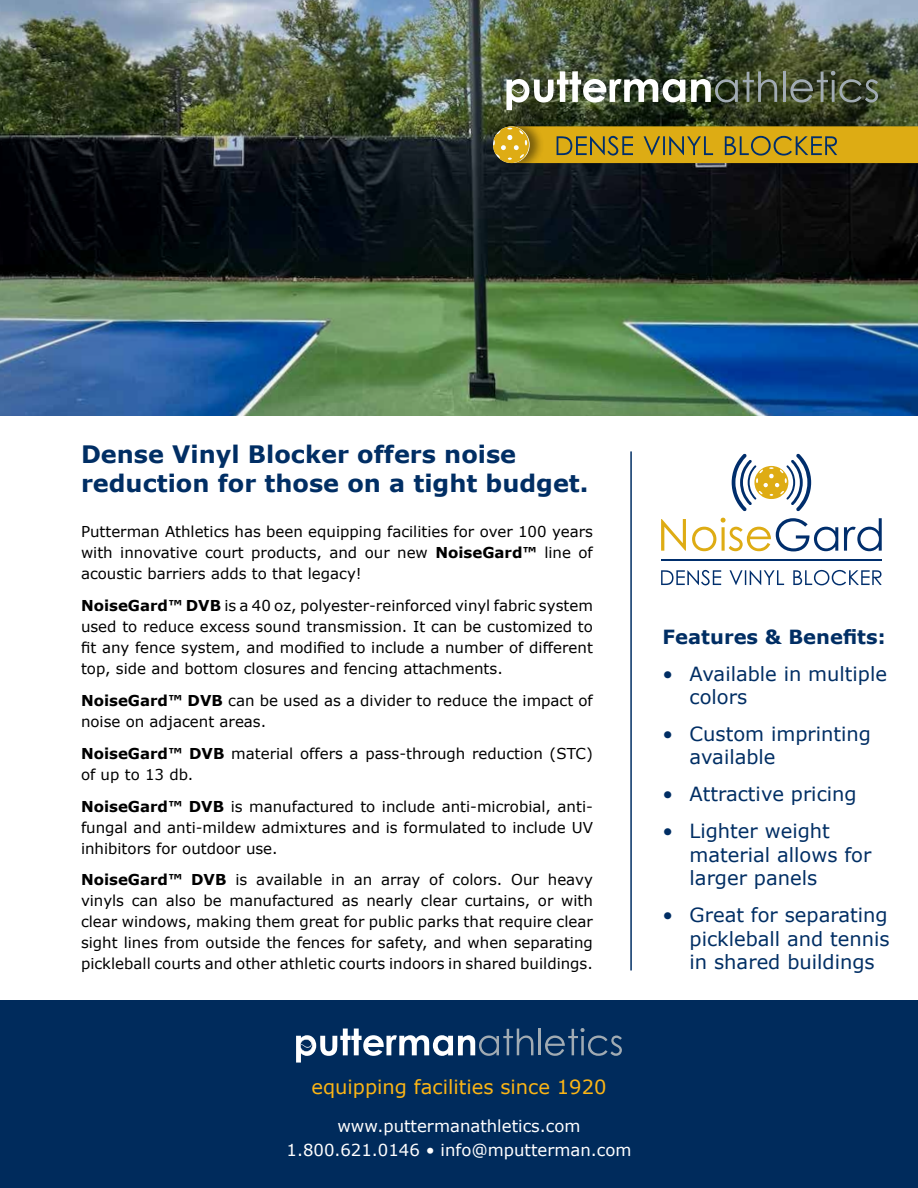
<style>
.page{position:relative;width:918px;height:1188px;background:#fff}
.page>*{position:absolute;margin:0;border:0;box-sizing:border-box;transform-origin:0 0}
.t1{font:700 24px/28.8px "Verdana";color:#002e64}
.t2{font:19.5px/23.4px "Verdana";color:#002e64}
.t3{font:19.5px "Verdana";color:#fcb515}
.t4{font:700 19.5px "Verdana";color:#002e64}
.t5{font:16.5px/24px "Verdana";color:#fff;text-align:center}
.t6{font:15px/21px "Verdana";color:#000;text-align:justify}
.s1{font-weight:700}
</style>
<div class="page">
<img style="left:0;top:0;width:918px;height:416px">
<hr style="left:783px;top:71px;width:3px;height:31px;background:#a1abb3">
<svg style="left:790px;top:71px;width:88px;height:31px"></svg>
<svg style="left:691px;top:71px;width:86px;height:31px"></svg>
<svg style="left:506px;top:71px;width:179px;height:39px"></svg>
<hr style="left:630px;top:451px;width:2px;height:519px;background:#002e64">
<svg style="left:732px;top:454px;width:79px;height:57px"></svg>
<svg style="left:661px;top:518px;width:221px;height:33px"></svg>
<hr style="left:661px;top:560px;width:221px;height:1px;background:#002e6c">
<svg style="left:661px;top:570px;width:221px;height:15px"></svg>
<div style="left:492px;top:119px;width:52px;height:53px;background:#000;opacity:.45"></div>
<svg style="left:493px;top:126px;width:425px;height:37px"></svg>
<div style="left:0;top:1000px;width:918px;height:188px;background:#002b5c"></div>
<hr style="left:538px;top:1029px;width:3px;height:26px;background:#a1abb3">
<svg style="left:545px;top:1028px;width:77px;height:28px"></svg>
<svg style="left:296px;top:1029px;width:237px;height:34px"></svg>
<h1 class="t1" style="left:81px;top:440px;width:509px">Dense Vinyl Blocker offers noise reduction for those on a tight budget.</h1>
<p class="t6" style="left:81px;top:521px;width:513px">Putterman Athletics has been equipping facilities for over 100 years with innovative court products, and our new <span class="s1">NoiseGard™</span> line of acoustic barriers adds to that legacy!</p>
<p class="t6" style="left:81px;top:595px;width:513px"><span class="s1">NoiseGard™ DVB</span> is a 40 oz, polyester-reinforced vinyl fabric system used to reduce excess sound transmission. It can be customized to fit any fence system, and modified to include a number of different top, side and bottom closures and fencing attachments.</p>
<p class="t6" style="left:81px;top:690px;width:513px"><span class="s1">NoiseGard™ DVB</span> can be used as a divider to reduce the impact of noise on adjacent areas.</p>
<p class="t6" style="left:81px;top:743px;width:513px"><span class="s1">NoiseGard™ DVB</span> material offers a pass-through reduction (STC) of up to 13 db.</p>
<p class="t6" style="left:81px;top:796px;width:513px"><span class="s1">NoiseGard™ DVB</span> is manufactured to include anti-microbial, anti&shy;fungal and anti-mildew admixtures and is formulated to include UV inhibitors for outdoor use.</p>
<p class="t6" style="left:81px;top:869px;width:513px"><span class="s1">NoiseGard™ DVB</span> is available in an array of colors. Our heavy vinyls can also be manufactured as nearly clear curtains, or with clear windows, making them great for public parks that require clear sight lines from outside the fences for safety, and when separating pickleball courts and other athletic courts indoors in shared buildings.</p>
<h2 class="t4" style="left:663px;top:624px;width:224px">Features &amp; Benefits:</h2>
<h2 class="t2" style="left:690px;top:662px;width:199px;text-indent:-27px">• Available in multiple colors</h2>
<h2 class="t2" style="left:690px;top:722px;width:183px;text-indent:-27px">• Custom imprinting available</h2>
<h2 class="t2" style="left:663px;top:782px;width:196px">• Attractive pricing</h2>
<h2 class="t2" style="left:690px;top:819px;width:183px;text-indent:-27px">• Lighter weight material allows for larger panels</h2>
<h2 class="t2" style="left:690px;top:903px;width:202px;text-align:justify;text-indent:-27px">• Great for separating pickleball and tennis in shared buildings</h2>
<h2 class="t3" style="left:312px;top:1073px;width:296px">equipping facilities since 1920</h2>
<p class="t5" style="left:287px;top:1114px;width:347px">www.puttermanathletics.com<br>1.800.621.0146 • info@mputterman.com</p>
</div>
